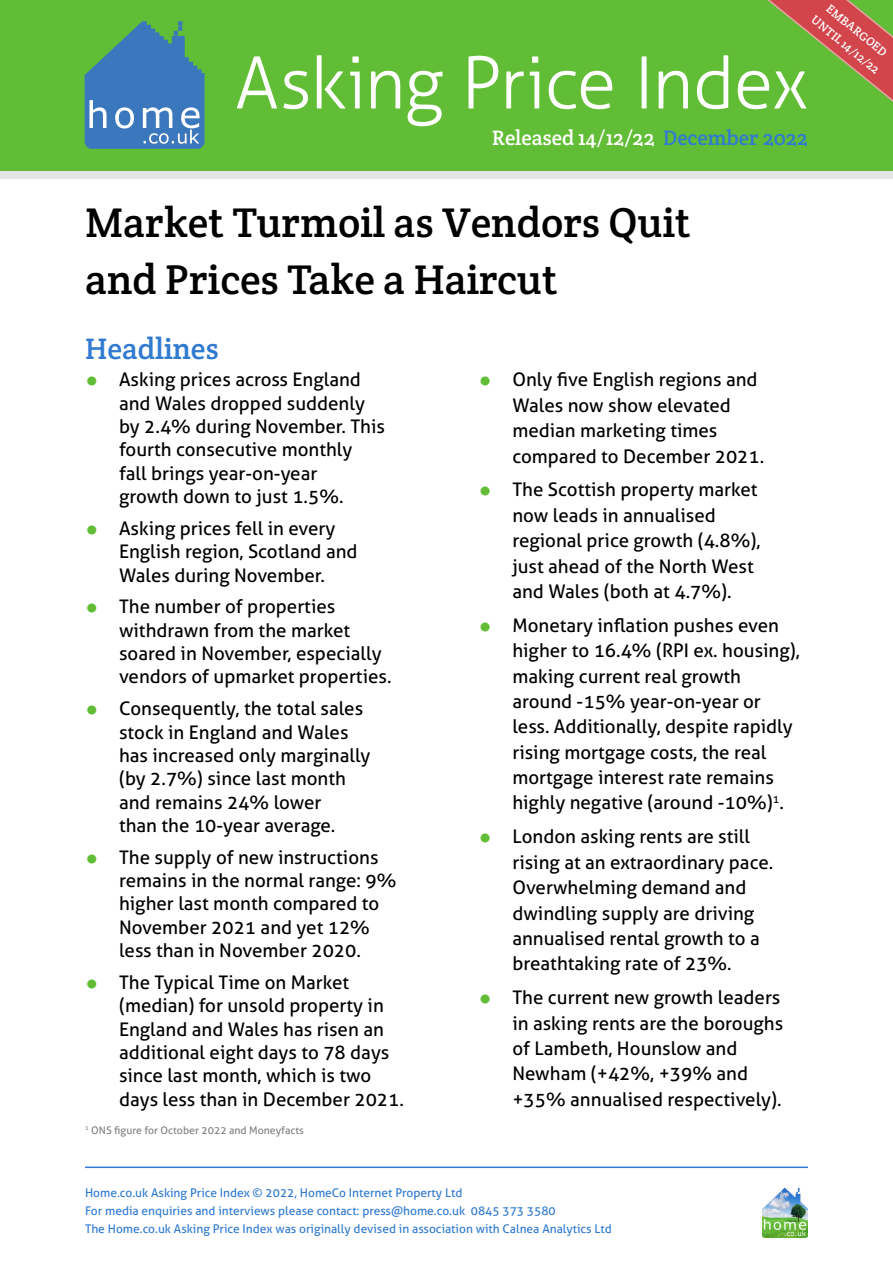
<style>
.page{position:relative;width:893px;height:1263px;background:#fff}
.page>*{position:absolute;margin:0;border:0;box-sizing:border-box;transform-origin:0 0}
.t1{font:300 72px "Aller";letter-spacing:-.015em;color:#fff}
.HAPI_pagetitle{font:42px/57px "Crete Round";color:#000}
.HAPI_subhead{font:30px "Crete Round";color:#307ad1}
.t2{font:21px "Crete Round";color:#fff}
.t3{font:18.75px/23.4px "Aller";color:#000}
.t4{font:12px/18px "Aller";color:#307ad1}
.t5{font:12px "Crete Round";color:#fff}
.t6{font:700 12px "Aller";color:#fff}
.HAPI_Source{font:10.5px "Aller";color:#808080}
.s1{color:#307ad1}
.s2{font-weight:700;font-size:30px;color:#62bd36}
</style>
<div class="page">
<hr style="left:85px;top:1166px;width:723px;height:2px;background:#307ad1">
<img style="left:762px;top:1188px;width:46px;height:49px">
<div style="left:0;top:0;width:893px;height:179px;background:#e4e4e4"></div>
<div style="left:0;top:0;width:893px;height:170px;background:#62bd36"></div>
<svg style="left:767px;top:0;width:126px;height:102px"></svg>
<svg style="left:85px;top:21px;width:120px;height:128px"></svg>
<p class="t5" style="left:833px;top:1px;width:75px;rotate:39deg">EMBARGOED</p>
<p class="t5" style="left:818px;top:12px;width:85px;rotate:39deg">UNTIL 14/12/22</p>
<p class="t6" style="left:844px;top:19px;width:39px">1 of 12</p>
<p class="t1" style="left:235px;top:40px;width:574px">Asking Price Index</p>
<p class="t2" style="left:492px;top:124px;width:317px">Released 14/12/22 <span class="s1">December 2022</span></p>
<p class="HAPI_pagetitle" style="left:85px;top:194px;width:607px">Market Turmoil as Vendors Quit and Prices Take a Haircut</p>
<p class="HAPI_subhead" style="left:85px;top:330px;width:135px">Headlines</p>
<p class="t3" style="left:119px;top:368px;width:267px;text-indent:-34px"><span class="s2">•</span> Asking prices across England and Wales dropped suddenly by 2.4% during November. This fourth consecutive monthly<br>fall brings year-on-year<br>growth down to just 1.5%.</p>
<p class="t3" style="left:119px;top:516px;width:240px;text-indent:-34px"><span class="s2">•</span> Asking prices fell in every<br>English region, Scotland and<br>Wales during November.</p>
<p class="t3" style="left:119px;top:595px;width:274px;text-indent:-34px"><span class="s2">•</span> The number of properties withdrawn from the market soared in November, especially vendors of upmarket properties.</p>
<p class="t3" style="left:119px;top:697px;width:253px;text-indent:-34px"><span class="s2">•</span> Consequently, the total sales stock in England and Wales has increased only marginally (by 2.7%) since last month and remains 24% lower<br>than the 10-year average.</p>
<p class="t3" style="left:119px;top:845px;width:279px;text-indent:-34px"><span class="s2">•</span> The supply of new instructions remains in the normal range: 9% higher last month compared to<br>November 2021 and yet 12% less than in November 2020.</p>
<p class="t3" style="left:119px;top:970px;width:286px;text-indent:-34px"><span class="s2">•</span> The Typical Time on Market (median) for unsold property in<br>England and Wales has risen an additional eight days to 78 days since last month, which is two days less than in December 2021.</p>
<p class="HAPI_Source" style="left:85px;top:1123px;width:220px"><sup>1</sup> ONS figure for October 2022 and Moneyfacts</p>
<p class="t3" style="left:512px;top:367px;width:253px;line-height:25.3px;text-indent:-34px"><span class="s2">•</span> Only five English regions and<br>Wales now show elevated median marketing times compared to December 2021.</p>
<p class="t3" style="left:512px;top:477px;width:249px;line-height:25.3px;text-indent:-34px"><span class="s2">•</span> The Scottish property market now leads in annualised regional price growth (4.8%), just ahead of the North West and Wales (both at 4.7%).</p>
<p class="t3" style="left:512px;top:612px;width:289px;line-height:25.3px;text-indent:-34px"><span class="s2">•</span> Monetary inflation pushes even higher to 16.4% (RPI ex. housing), making current real growth around -15% year-on-year or less. Additionally, despite rapidly rising mortgage costs, the real mortgage interest rate remains highly negative (around -10%)<sup>1</sup>.</p>
<p class="t3" style="left:512px;top:824px;width:262px;line-height:25.3px;text-indent:-34px"><span class="s2">•</span> London asking rents are still rising at an extraordinary pace.<br>Overwhelming demand and dwindling supply are driving annualised rental growth to a breathtaking rate of 23%.</p>
<p class="t3" style="left:512px;top:985px;width:272px;line-height:25.3px;text-indent:-34px"><span class="s2">•</span> The current new growth leaders in asking rents are the boroughs of Lambeth, Hounslow and<br>Newham (+42%, +39% and +35% annualised respectively).</p>
<p class="t4" style="left:85px;top:1184px;width:528px">Home.co.uk Asking Price Index © 2022, HomeCo Internet Property Ltd<br>For media enquiries and interviews please contact: press@home.co.uk 0845 373 3580<br>The Home.co.uk Asking Price Index was originally devised in association with Calnea Analytics Ltd</p>
</div>
